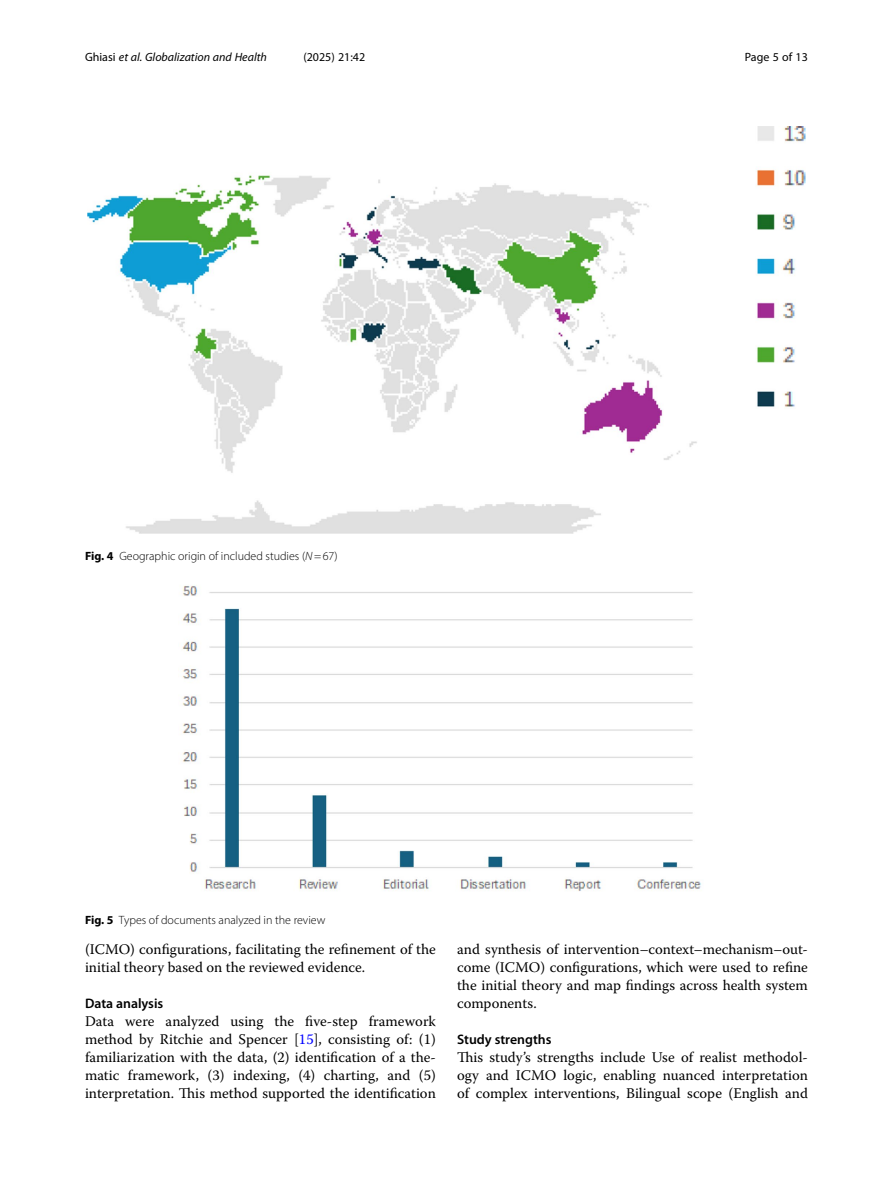
<style>
.page{position:relative;width:893px;height:1191px;background:#fff}
.page>*{position:absolute;margin:0;border:0;box-sizing:border-box;transform-origin:0 0}
.Body_Text{font:14.7px/18px "Warnock Pro";color:#000;text-align:justify}
.Body_Text_Indent{font:14.7px/18px "Warnock Pro";color:#000}
.Head_2{font:600 13.8px "Myriad Pro";color:#000}
.Figure_Caption{font:300 12px "Myriad Pro";color:#000}
.t1{font:italic 12px "Myriad Pro";color:#000}
.t2{font:12px "Myriad Pro";color:#000}
.s1{font-style:normal}
.s2{font-weight:700}
.s3{font-style:italic}
.s4{color:#00f}
</style>
<div class="page">
<img style="left:182px;top:585px;width:519px;height:306px">
<img style="left:87px;top:126px;width:719px;height:407px">
<p class="t1" style="left:85px;top:50px;width:183px"><span class="s1">Ghiasi</span> et al. Globalization and Health</p>
<p class="t2" style="left:303px;top:50px;width:63px">(2025) 21:42</p>
<p class="t2" style="left:745px;top:50px;width:65px">Page 5 of 13</p>
<p class="Figure_Caption" style="left:85px;top:549px;width:254px"><span class="s2">Fig. 4</span> Geographic origin of included studies (<span class="s3">N</span>=67)</p>
<p class="Figure_Caption" style="left:85px;top:912px;width:242px"><span class="s2">Fig. 5</span> Types of documents analyzed in the review</p>
<p class="Body_Text_Indent" style="left:85px;top:940px;width:352px">(ICMO) configurations, facilitating the refinement of the initial theory based on the reviewed evidence.</p>
<p class="Head_2" style="left:85px;top:995px;width:80px">Data analysis</p>
<p class="Body_Text" style="left:85px;top:1012px;width:352px">Data were analyzed using the five-step framework method by Ritchie and Spencer [<span class="s4">15</span>], consisting of: (1) familiarization with the data, (2) identification of a the&shy;matic framework, (3) indexing, (4) charting, and (5) interpretation. This method supported the identification</p>
<p class="Body_Text" style="left:457px;top:940px;width:352px">and synthesis of intervention–context–mechanism–out&shy;come (ICMO) configurations, which were used to refine the initial theory and map findings across health system components.</p>
<p class="Head_2" style="left:457px;top:1031px;width:96px">Study strengths</p>
<p class="Body_Text" style="left:457px;top:1048px;width:352px">This study’s strengths include Use of realist methodol&shy;ogy and ICMO logic, enabling nuanced interpretation of complex interventions, Bilingual scope (English and</p>
</div>
